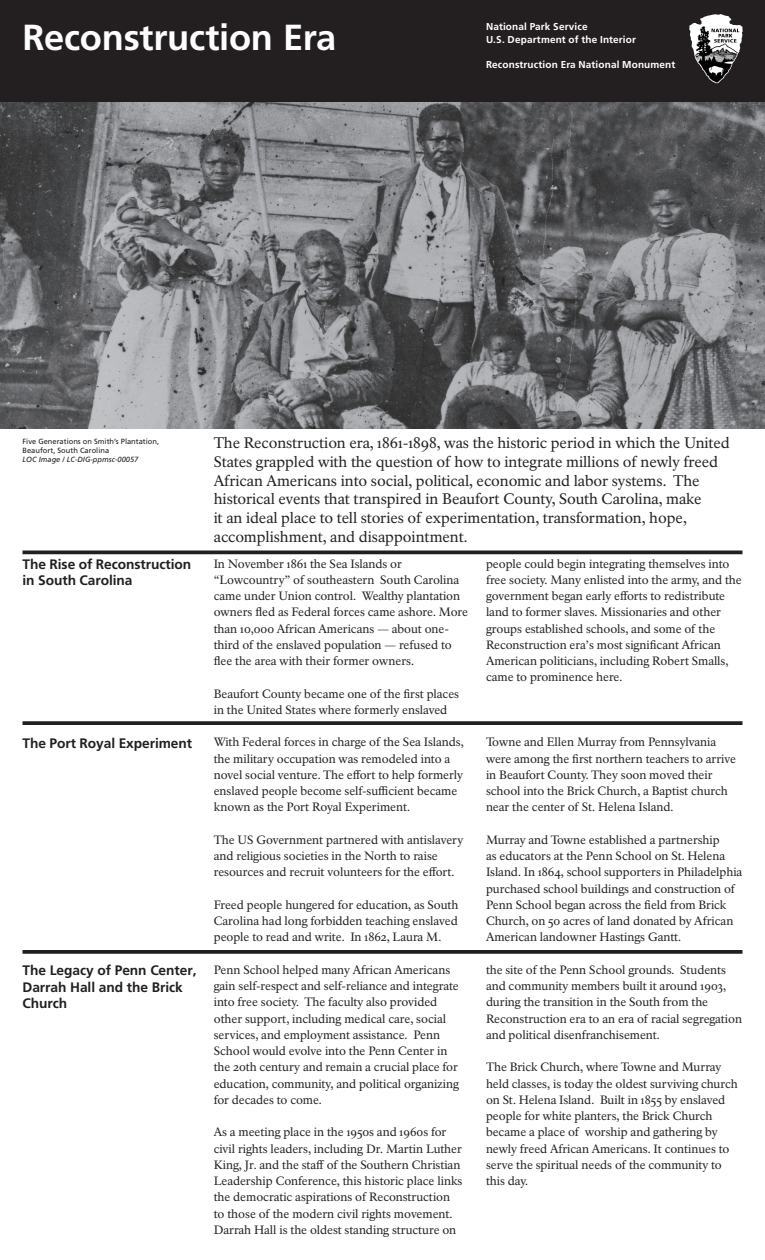
<style>
.page{position:relative;width:765px;height:1260px;background:#fff}
.page>*{position:absolute;margin:0;border:0;box-sizing:border-box;transform-origin:0 0}
.Site_Name________29p{font:700 36.25px "Frutiger LT Std";letter-spacing:-.005em;color:#fff}
.Introduction-text{font:15px/18.8px "NPS Rawlinson OT Old";letter-spacing:-.005em;color:#231f20}
.Head-A{font:700 13.75px/16.2px "Frutiger LT Std";letter-spacing:-.005em;color:#231f20}
.Main_Head_______11_1{font:700 13.75px/16.2px "Frutiger LT Std";letter-spacing:-.005em;color:#231f20}
.Text{font:11.88px/16.2px "NPS Rawlinson OT Old";letter-spacing:-.005em;color:#231f20}
.NPS_Identity_____8_1{font:700 10px "Frutiger LT Std";letter-spacing:.015em;color:#fff}
.Credits{font:7.5px/8.8px "Frutiger LT Std";color:#231f20}
.s1{font-style:italic}
</style>
<div class="page">
<img style="left:0;top:101px;width:765px;height:327px">
<hr style="left:22px;top:551px;width:720px;height:3px;background:#231f20">
<svg style="left:22px;top:721px;width:720px;height:4px;background:#302c2d"></svg>
<svg style="left:22px;top:950px;width:720px;height:4px;background:#302c2d"></svg>
<div style="left:0;top:0;width:765px;height:101px;background:#231f20"></div>
<img style="left:689px;top:14px;width:38px;height:69px">
<p class="Site_Name________29p" style="left:22px;top:16px;width:315px">Reconstruction Era</p>
<p class="NPS_Identity_____8_1" style="left:486px;top:21px;width:103px">National Park Service</p>
<p class="NPS_Identity_____8_1" style="left:486px;top:33px;width:151px">U.S. Department of the Interior</p>
<p class="NPS_Identity_____8_1" style="left:486px;top:58px;width:191px">Reconstruction Era National Monument</p>
<p class="Credits" style="left:22px;top:437px;width:138px">Five Generations on Smith’s Plantation,<br>Beaufort, South Carolina<br><span class="s1">LOC Image / LC-DIG-ppmsc-00057</span></p>
<p class="Head-A" style="left:22px;top:556px;width:170px">The Rise of Reconstruction in South Carolina</p>
<p class="Introduction-text" style="left:214px;top:434px;width:517px">The Reconstruction era, 1861-1898, was the historic period in which the United States grappled with the question of how to integrate millions of newly freed African Americans into social, political, economic and labor systems. The historical events that transpired in Beaufort County, South Carolina, make<br>it an ideal place to tell stories of experimentation, transformation, hope, accomplishment, and disappointment.</p>
<p class="Text" style="left:214px;top:556px;width:256px">In November 1861 the Sea Islands or “Lowcountry” of southeastern South Carolina came under Union control. Wealthy plantation owners fled as Federal forces came ashore. More than 10,000 African Americans — about one&shy;third of the enslaved population — refused to flee the area with their former owners.</p>
<p class="Text" style="left:214px;top:686px;width:247px">Beaufort County became one of the first places in the United States where formerly enslaved</p>
<p class="Text" style="left:486px;top:556px;width:257px">people could begin integrating themselves into free society. Many enlisted into the army, and the government began early efforts to redistribute land to former slaves. Missionaries and other groups established schools, and some of the Reconstruction era’s most significant African American politicians, including Robert Smalls, came to prominence here.</p>
<p class="Head-A" style="left:22px;top:735px;width:171px">The Port Royal Experiment</p>
<p class="Text" style="left:214px;top:734px;width:251px">With Federal forces in charge of the Sea Islands, the military occupation was remodeled into a novel social venture. The effort to help formerly enslaved people become self-sufficient became known as the Port Royal Experiment.</p>
<p class="Text" style="left:214px;top:832px;width:251px">The US Government partnered with antislavery and religious societies in the North to raise resources and recruit volunteers for the effort.</p>
<p class="Text" style="left:214px;top:897px;width:246px;text-align:justify">Freed people hungered for education, as South Carolina had long forbidden teaching enslaved people to read and write. In 1862, Laura M.</p>
<p class="Text" style="left:486px;top:734px;width:251px">Towne and Ellen Murray from Pennsylvania were among the first northern teachers to arrive in Beaufort County. They soon moved their school into the Brick Church, a Baptist church near the center of St. Helena Island.</p>
<p class="Text" style="left:486px;top:832px;width:258px">Murray and Towne established a partnership<br>as educators at the Penn School on St. Helena Island. In 1864, school supporters in Philadelphia purchased school buildings and construction of Penn School began across the field from Brick Church, on 50 acres of land donated by African American landowner Hastings Gantt.</p>
<p class="Main_Head_______11_1" style="left:22px;top:962px;width:176px">The Legacy of Penn Center,<br>Darrah Hall and the Brick<br>Church</p>
<p class="Text" style="left:214px;top:962px;width:247px">Penn School helped many African Americans gain self-respect and self-reliance and integrate into free society. The faculty also provided other support, including medical care, social services, and employment assistance. Penn School would evolve into the Penn Center in the 20th century and remain a crucial place for education, community, and political organizing for decades to come.</p>
<p class="Text" style="left:214px;top:1124px;width:250px">As a meeting place in the 1950s and 1960s for civil rights leaders, including Dr. Martin Luther King, Jr. and the staff of the Southern Christian Leadership Conference, this historic place links the democratic aspirations of Reconstruction to those of the modern civil rights movement.<br>Darrah Hall is the oldest standing structure on</p>
<p class="Text" style="left:486px;top:962px;width:258px">the site of the Penn School grounds. Students and community members built it around 1903, during the transition in the South from the Reconstruction era to an era of racial segregation and political disenfranchisement.</p>
<p class="Text" style="left:486px;top:1059px;width:253px">The Brick Church, where Towne and Murray held classes, is today the oldest surviving church on St. Helena Island. Built in 1855 by enslaved people for white planters, the Brick Church became a place of worship and gathering by newly freed African Americans. It continues to serve the spiritual needs of the community to this day.</p>
</div>
